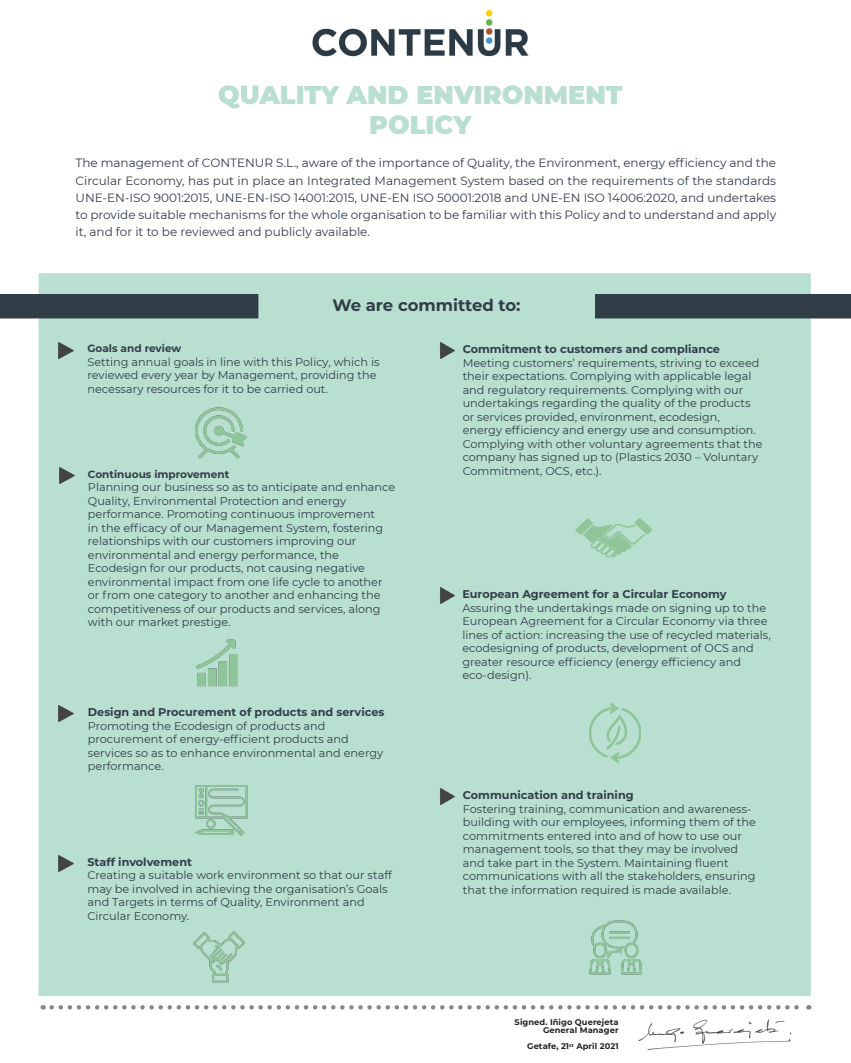
<style>
.page{position:relative;width:851px;height:1063px;background:#fff}
.page>*{position:absolute;margin:0;border:0;box-sizing:border-box;transform-origin:0 0}
.t1{font:900 25.5px "Montserrat";color:#b8dfcf}
.t2{font:700 16.5px "Montserrat";letter-spacing:-.005em;color:#313e48}
.t3{font:12px/17.2px "Montserrat";color:#313e48;text-align:justify}
.t4{font:11.25px/13.5px "Montserrat";color:#313e48}
.t5{font:700 11.25px "Montserrat";color:#313e48}
.t6{font:700 10.5px "Montserrat";color:#313e48}
.t7{font:700 8.25px "Montserrat";letter-spacing:.01em;color:#231f20}
.s1{font-weight:700}
</style>
<div class="page">
<div style="left:39px;top:273px;width:771px;height:723px;background:#b8dfcf;border:1px solid #b8dfcf"></div>
<img style="left:312px;top:10px;width:217px;height:47px">
<svg style="left:52px;top:1005px;width:757px;height:5px"></svg>
<img style="left:638px;top:1019px;width:154px;height:31px">
<div style="left:0;top:294px;width:258px;height:24px;background:#313e48"></div>
<div style="left:595px;top:294px;width:255px;height:24px;background:#313e48"></div>
<img style="left:195px;top:407px;width:52px;height:51px">
<img style="left:196px;top:639px;width:42px;height:48px">
<img style="left:195px;top:785px;width:53px;height:51px">
<img style="left:589px;top:920px;width:53px;height:55px">
<img style="left:575px;top:518px;width:78px;height:40px">
<img style="left:589px;top:702px;width:52px;height:61px">
<img style="left:194px;top:932px;width:51px;height:51px">
<img style="left:58px;top:343px;width:16px;height:16px">
<img style="left:440px;top:343px;width:15px;height:16px">
<img style="left:59px;top:467px;width:16px;height:16px">
<img style="left:440px;top:588px;width:15px;height:16px">
<img style="left:58px;top:706px;width:16px;height:16px">
<img style="left:58px;top:856px;width:16px;height:16px">
<img style="left:440px;top:789px;width:15px;height:16px">
<p class="t1" style="left:218px;top:76px;width:406px">QUALITY AND ENVIRONMENT</p>
<p class="t1" style="left:369px;top:106px;width:104px">POLICY</p>
<p class="t3" style="left:75px;top:154px;width:702px">The management of CONTENUR S.L., aware of the importance of Quality, the Environment, energy efficiency and the Circular Economy, has put in place an Integrated Management System based on the requirements of the standards UNE-EN-ISO 9001:2015, UNE-EN-ISO 14001:2015, UNE-EN ISO 50001:2018 and UNE-EN ISO 14006:2020, and undertakes to provide suitable mechanisms for the whole organisation to be familiar with this Policy and to understand and apply it, and for it to be reviewed and publicly available.</p>
<p class="t2" style="left:332px;top:294px;width:190px">We are committed to:</p>
<p class="t6" style="left:87px;top:341px;width:95px">Goals and review</p>
<p class="t4" style="left:87px;top:355px;width:293px">Setting annual goals in line with this Policy, which is reviewed every year by Management, providing the necessary resources for it to be carried out.</p>
<p class="t6" style="left:88px;top:466px;width:143px">Continuous improvement</p>
<p class="t4" style="left:88px;top:480px;width:309px">Planning our business so as to anticipate and enhance Quality, Environmental Protection and energy performance. Promoting continuous improvement<br>in the efficacy of our Management System, fostering relationships with our customers improving our environmental and energy performance, the Ecodesign for our products, not causing negative environmental impact from one life cycle to another or from one category to another and enhancing the competitiveness of our products and services, along with our market prestige.</p>
<p class="t5" style="left:88px;top:704px;width:298px">Design and Procurement of products and services</p>
<p class="t4" style="left:88px;top:718px;width:297px">Promoting the Ecodesign of products and procurement of energy-efficient products and services so as to enhance environmental and energy performance.</p>
<p class="t5" style="left:87px;top:854px;width:106px">Staff involvement</p>
<p class="t4" style="left:87px;top:868px;width:306px">Creating a suitable work environment so that our staff may be involved in achieving the organisation’s Goals and Targets in terms of Quality, Environment and Circular Economy.</p>
<p class="t4" style="left:462px;top:342px;width:301px"><span class="s1">Commitment to customers and compliance </span>Meeting customers’ requirements, striving to exceed their expectations. Complying with applicable legal and regulatory requirements. Complying with our undertakings regarding the quality of the products or services provided, environment, ecodesign,<br>energy efficiency and energy use and consumption.<br>Complying with other voluntary agreements that the company has signed up to (Plastics 2030 – Voluntary Commitment, OCS, etc.).</p>
<p class="t5" style="left:462px;top:586px;width:266px">European Agreement for a Circular Economy</p>
<p class="t4" style="left:462px;top:601px;width:310px">Assuring the undertakings made on signing up to the European Agreement for a Circular Economy via three lines of action: increasing the use of recycled materials, ecodesigning of products, development of OCS and greater resource efficiency (energy efficiency and eco-design).</p>
<p class="t5" style="left:463px;top:787px;width:172px">Communication and training</p>
<p class="t4" style="left:463px;top:802px;width:294px">Fostering training, communication and awareness&shy;building with our employees, informing them of the commitments entered into and of how to use our management tools, so that they may be involved and take part in the System. Maintaining fluent communications with all the stakeholders, ensuring that the information required is made available.</p>
<p class="t7" style="left:514px;top:1016px;width:105px">Signed. Iñigo Querejeta</p>
<p class="t7" style="left:543px;top:1024px;width:77px">General Manager</p>
<p class="t7" style="left:527px;top:1040px;width:93px">Getafe, 21<sup>st</sup> April 2021</p>
</div>
